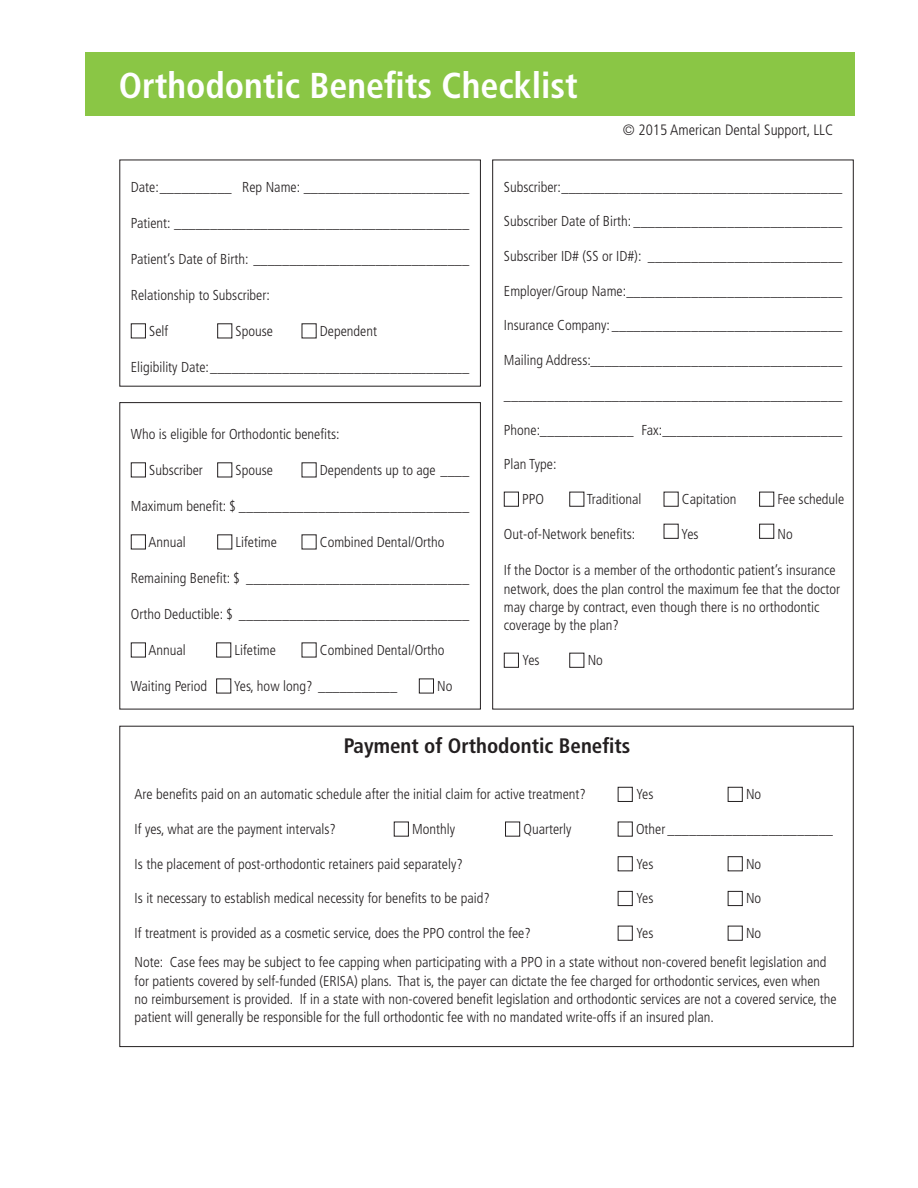
<style>
.page{position:relative;width:918px;height:1188px;background:#fff}
.page>*{position:absolute;margin:0;border:0;box-sizing:border-box;transform-origin:0 0}
.Letter_sub_head{font:700 condensed 36px "Frutiger";color:#fff}
.t1{font:700 condensed 21px "Frutiger";color:#231f20}
.Code_description{font:300 condensed 15px "Frutiger";color:#231f20}
.t2{font:300 condensed 14.4px/18.3px "Frutiger";color:#231f20}
</style>
<div class="page">
<div style="left:119px;top:402px;width:362px;height:307px;border:1px solid #231f20"></div>
<div style="left:85px;top:52px;width:769px;height:64px;background:#8ac645"></div>
<div style="left:131px;top:323px;width:15px;height:15px;border:1px solid #231f20"></div>
<div style="left:217px;top:323px;width:15px;height:15px;border:1px solid #231f20"></div>
<div style="left:504px;top:492px;width:15px;height:15px;border:1px solid #231f20"></div>
<div style="left:569px;top:492px;width:15px;height:15px;border:1px solid #231f20"></div>
<div style="left:664px;top:492px;width:15px;height:15px;border:1px solid #231f20"></div>
<div style="left:759px;top:492px;width:15px;height:15px;border:1px solid #231f20"></div>
<div style="left:664px;top:524px;width:15px;height:15px;border:1px solid #231f20"></div>
<div style="left:759px;top:524px;width:15px;height:15px;border:1px solid #231f20"></div>
<div style="left:504px;top:653px;width:15px;height:15px;border:1px solid #231f20"></div>
<div style="left:569px;top:653px;width:15px;height:15px;border:1px solid #231f20"></div>
<div style="left:131px;top:462px;width:15px;height:15px;border:1px solid #231f20"></div>
<div style="left:217px;top:462px;width:15px;height:15px;border:1px solid #231f20"></div>
<div style="left:131px;top:535px;width:15px;height:14px;border:1px solid #231f20"></div>
<div style="left:217px;top:535px;width:15px;height:14px;border:1px solid #231f20"></div>
<div style="left:131px;top:643px;width:15px;height:14px;border:1px solid #231f20"></div>
<div style="left:216px;top:643px;width:15px;height:14px;border:1px solid #231f20"></div>
<div style="left:216px;top:679px;width:15px;height:14px;border:1px solid #231f20"></div>
<div style="left:419px;top:679px;width:15px;height:14px;border:1px solid #231f20"></div>
<div style="left:618px;top:787px;width:15px;height:15px;border:1px solid #231f20"></div>
<div style="left:728px;top:787px;width:15px;height:15px;border:1px solid #231f20"></div>
<div style="left:394px;top:822px;width:15px;height:14px;border:1px solid #231f20"></div>
<div style="left:505px;top:822px;width:15px;height:14px;border:1px solid #231f20"></div>
<div style="left:618px;top:822px;width:15px;height:14px;border:1px solid #231f20"></div>
<div style="left:618px;top:856px;width:15px;height:15px;border:1px solid #231f20"></div>
<div style="left:728px;top:856px;width:15px;height:15px;border:1px solid #231f20"></div>
<div style="left:618px;top:891px;width:15px;height:15px;border:1px solid #231f20"></div>
<div style="left:728px;top:891px;width:15px;height:15px;border:1px solid #231f20"></div>
<div style="left:618px;top:926px;width:15px;height:15px;border:1px solid #231f20"></div>
<div style="left:728px;top:926px;width:15px;height:15px;border:1px solid #231f20"></div>
<p class="Letter_sub_head" style="left:119px;top:64px;width:460px">Orthodontic Benefits Checklist</p>
<p class="Code_description" style="left:623px;top:122px;width:212px">© 2015 American Dental Support, LLC</p>
<p class="t2" style="left:131px;top:178px;width:340px">Date:__________ Rep Name: _______________________</p>
<p class="t2" style="left:131px;top:214px;width:340px">Patient: _________________________________________</p>
<p class="t2" style="left:131px;top:250px;width:340px">Patient’s Date of Birth: ______________________________</p>
<p class="t2" style="left:131px;top:286px;width:140px">Relationship to Subscriber:</p>
<p class="t2" style="left:149px;top:322px;width:20px">Self</p>
<p class="t2" style="left:236px;top:322px;width:39px">Spouse</p>
<p class="t2" style="left:320px;top:322px;width:59px">Dependent</p>
<p class="t2" style="left:131px;top:358px;width:340px">Eligibility Date:____________________________________</p>
<p class="t2" style="left:131px;top:425px;width:210px">Who is eligible for Orthodontic benefits:</p>
<p class="t2" style="left:149px;top:461px;width:55px">Subscriber</p>
<p class="t2" style="left:236px;top:461px;width:39px">Spouse</p>
<p class="t2" style="left:320px;top:461px;width:151px">Dependents up to age ____</p>
<p class="t2" style="left:131px;top:497px;width:340px">Maximum benefit: $ ________________________________</p>
<p class="t2" style="left:148px;top:533px;width:39px">Annual</p>
<p class="t2" style="left:236px;top:533px;width:43px">Lifetime</p>
<p class="t2" style="left:320px;top:533px;width:126px">Combined Dental/Ortho</p>
<p class="t2" style="left:131px;top:569px;width:340px">Remaining Benefit: $ _______________________________</p>
<p class="t2" style="left:131px;top:605px;width:340px">Ortho Deductible: $ ________________________________</p>
<p class="t2" style="left:148px;top:641px;width:39px">Annual</p>
<p class="t2" style="left:235px;top:641px;width:43px">Lifetime</p>
<p class="t2" style="left:320px;top:641px;width:126px">Combined Dental/Ortho</p>
<p class="t2" style="left:131px;top:677px;width:78px">Waiting Period</p>
<p class="t2" style="left:234px;top:677px;width:165px">Yes, how long? ___________</p>
<p class="t2" style="left:437px;top:677px;width:17px">No</p>
<p class="t2" style="left:504px;top:178px;width:340px">Subscriber:_______________________________________</p>
<p class="t2" style="left:504px;top:212px;width:340px">Subscriber Date of Birth: _____________________________</p>
<p class="t2" style="left:504px;top:247px;width:340px">Subscriber ID# (SS or ID#): ___________________________</p>
<p class="t2" style="left:504px;top:282px;width:340px">Employer/Group Name:______________________________</p>
<p class="t2" style="left:504px;top:317px;width:340px">Insurance Company: ________________________________</p>
<p class="t2" style="left:504px;top:351px;width:340px">Mailing Address:___________________________________</p>
<p class="t2" style="left:504px;top:386px;width:340px">_______________________________________________</p>
<p class="t2" style="left:504px;top:421px;width:340px">Phone:_____________ Fax:_________________________</p>
<p class="t2" style="left:504px;top:455px;width:54px">Plan Type:</p>
<p class="t2" style="left:522px;top:490px;width:23px">PPO</p>
<p class="t2" style="left:587px;top:490px;width:56px">Traditional</p>
<p class="t2" style="left:682px;top:490px;width:56px">Capitation</p>
<p class="t2" style="left:778px;top:490px;width:68px">Fee schedule</p>
<p class="t2" style="left:504px;top:525px;width:133px">Out-of-Network benefits:</p>
<p class="t2" style="left:681px;top:525px;width:19px">Yes</p>
<p class="t2" style="left:778px;top:525px;width:17px">No</p>
<p class="t2" style="left:504px;top:561px;width:338px">If the Doctor is a member of the orthodontic patient’s insurance network, does the plan control the maximum fee that the doctor may charge by contract, even though there is no orthodontic coverage by the plan?</p>
<p class="t2" style="left:522px;top:651px;width:19px">Yes</p>
<p class="t2" style="left:588px;top:651px;width:17px">No</p>
<p class="t1" style="left:344px;top:733px;width:288px">Payment of Orthodontic Benefits</p>
<p class="t2" style="left:135px;top:785px;width:453px">Are benefits paid on an automatic schedule after the initial claim for active treatment?</p>
<p class="t2" style="left:636px;top:785px;width:19px">Yes</p>
<p class="t2" style="left:746px;top:785px;width:17px">No</p>
<p class="t2" style="left:135px;top:820px;width:203px">If yes, what are the payment intervals?</p>
<p class="t2" style="left:412px;top:820px;width:44px">Monthly</p>
<p class="t2" style="left:523px;top:820px;width:50px">Quarterly</p>
<p class="t2" style="left:636px;top:820px;width:199px">Other _______________________</p>
<p class="t2" style="left:135px;top:855px;width:330px">Is the placement of post-orthodontic retainers paid separately?</p>
<p class="t2" style="left:636px;top:855px;width:19px">Yes</p>
<p class="t2" style="left:746px;top:855px;width:17px">No</p>
<p class="t2" style="left:135px;top:889px;width:357px">Is it necessary to establish medical necessity for benefits to be paid?</p>
<p class="t2" style="left:636px;top:889px;width:19px">Yes</p>
<p class="t2" style="left:746px;top:889px;width:17px">No</p>
<p class="t2" style="left:135px;top:924px;width:398px">If treatment is provided as a cosmetic service, does the PPO control the fee?</p>
<p class="t2" style="left:636px;top:924px;width:19px">Yes</p>
<p class="t2" style="left:746px;top:924px;width:17px">No</p>
<p class="t2" style="left:135px;top:954px;width:704px">Note: Case fees may be subject to fee capping when participating with a PPO in a state without non-covered benefit legislation and for patients covered by self-funded (ERISA) plans. That is, the payer can dictate the fee charged for orthodontic services, even when no reimbursement is provided. If in a state with non-covered benefit legislation and orthodontic services are not a covered service, the patient will generally be responsible for the full orthodontic fee with no mandated write-offs if an insured plan.</p>
</div>
